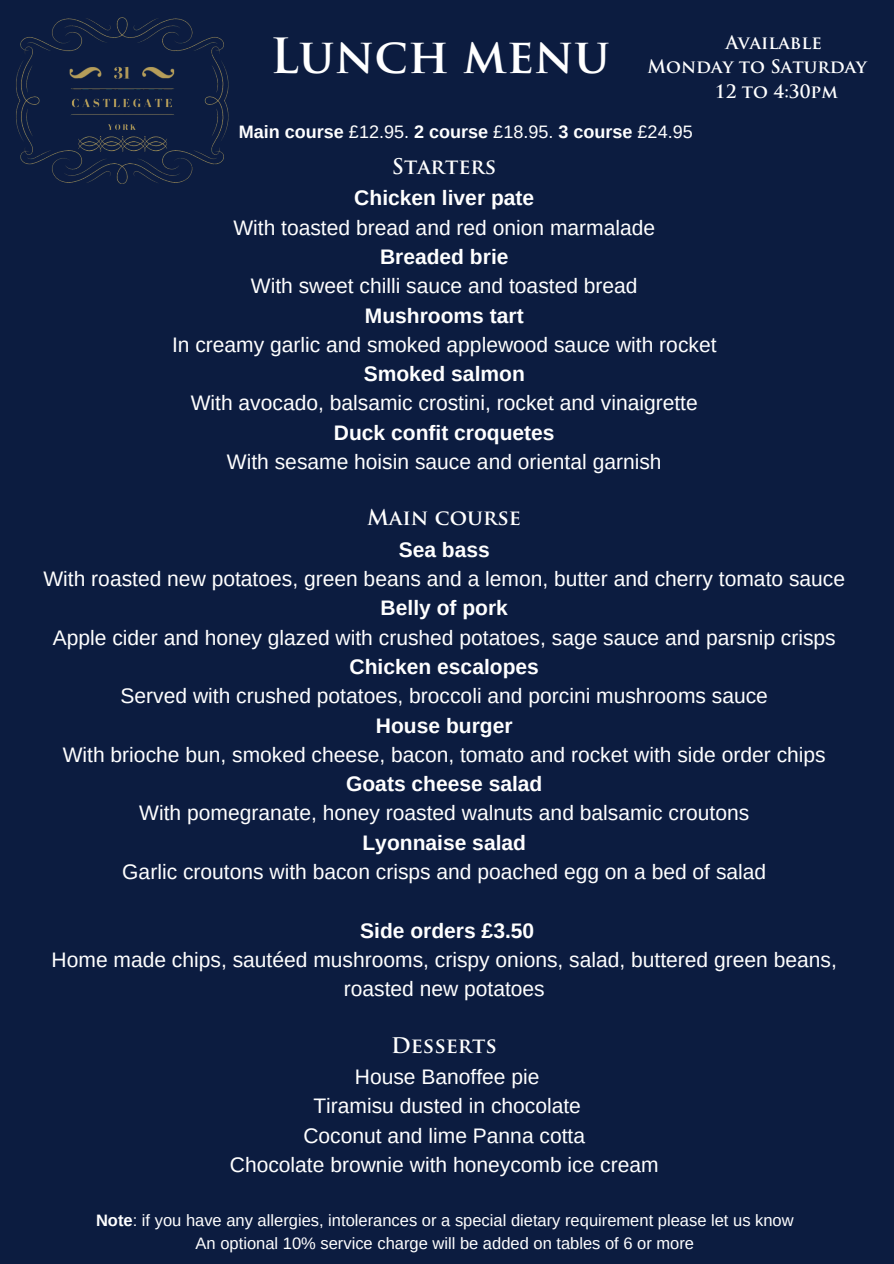
<style>
.page{position:relative;width:894px;height:1264px;background:#fff}
.page>*{position:absolute;margin:0;border:0;box-sizing:border-box;transform-origin:0 0}
.t1{font:700 47.25px "Trajan Pro";color:#fff}
.t2{font:21px "Arimo";color:#fff}
.t3{font:700 21px "Arimo";color:#fff}
.t4{font:700 21px "Trajan Pro";color:#fff}
.t5{font:700 18px "Arimo";color:#fff}
.t6{font:700 18px "Trajan Pro";color:#fff}
.t7{font:16.5px "Arimo";color:#fff}
.s1{font-weight:400}
.s2{font-weight:700}
</style>
<div class="page">
<div style="left:0;top:0;width:893px;height:1263px;background:#0c1c40"></div>
<img style="left:16px;top:17px;width:213px;height:167px">
<p class="t1" style="left:270px;top:37px;width:341px">Lunch menu</p>
<p class="t6" style="left:725px;top:35px;width:97px">Available</p>
<p class="t6" style="left:647px;top:60px;width:221px">Monday to Saturday</p>
<p class="t6" style="left:714px;top:85px;width:125px">12 to 4:30pm</p>
<p class="t5" style="left:239px;top:121px;width:455px">Main course <span class="s1">£12.95.</span> 2 course <span class="s1">£18.95.</span> 3 course <span class="s1">£24.95</span></p>
<p class="t4" style="left:391px;top:158px;width:106px">Starters</p>
<p class="t3" style="left:354px;top:186px;width:181px">Chicken liver pate</p>
<p class="t2" style="left:233px;top:216px;width:423px">With toasted bread and red onion marmalade</p>
<p class="t3" style="left:380px;top:245px;width:130px">Breaded brie</p>
<p class="t2" style="left:251px;top:274px;width:388px">With sweet chilli sauce and toasted bread</p>
<p class="t3" style="left:365px;top:303px;width:160px">Mushrooms tart</p>
<p class="t2" style="left:172px;top:333px;width:546px">In creamy garlic and smoked applewood sauce with rocket</p>
<p class="t3" style="left:363px;top:362px;width:163px">Smoked salmon</p>
<p class="t2" style="left:191px;top:391px;width:508px">With avocado, balsamic crostini, rocket and vinaigrette</p>
<p class="t3" style="left:334px;top:420px;width:222px">Duck confit croquetes</p>
<p class="t2" style="left:227px;top:450px;width:436px">With sesame hoisin sauce and oriental garnish</p>
<p class="t4" style="left:367px;top:509px;width:155px">Main course</p>
<p class="t3" style="left:398px;top:538px;width:93px">Sea bass</p>
<p class="t2" style="left:43px;top:567px;width:803px">With roasted new potatoes, green beans and a lemon, butter and cherry tomato sauce</p>
<p class="t3" style="left:380px;top:596px;width:129px">Belly of pork</p>
<p class="t2" style="left:53px;top:625px;width:784px">Apple cider and honey glazed with crushed potatoes, sage sauce and parsnip crisps</p>
<p class="t3" style="left:349px;top:655px;width:191px">Chicken escalopes</p>
<p class="t2" style="left:120px;top:684px;width:648px">Served with crushed potatoes, broccoli and porcini mushrooms sauce</p>
<p class="t3" style="left:376px;top:713px;width:138px">House burger</p>
<p class="t2" style="left:63px;top:742px;width:764px">With brioche bun, smoked cheese, bacon, tomato and rocket with side order chips</p>
<p class="t3" style="left:346px;top:772px;width:198px">Goats cheese salad</p>
<p class="t2" style="left:139px;top:801px;width:611px">With pomegranate, honey roasted walnuts and balsamic croutons</p>
<p class="t3" style="left:362px;top:830px;width:165px">Lyonnaise salad</p>
<p class="t2" style="left:122px;top:860px;width:645px">Garlic croutons with bacon crisps and poached egg on a bed of salad</p>
<p class="t3" style="left:360px;top:918px;width:175px">Side orders £3.50</p>
<p class="t2" style="left:52px;top:947px;width:786px">Home made chips, sautéed mushrooms, crispy onions, salad, buttered green beans,</p>
<p class="t2" style="left:343px;top:977px;width:202px">roasted new potatoes</p>
<p class="t4" style="left:391px;top:1036px;width:107px">Desserts</p>
<p class="t2" style="left:355px;top:1065px;width:186px">House Banoffee pie</p>
<p class="t2" style="left:313px;top:1094px;width:269px">Tiramisu dusted in chocolate</p>
<p class="t2" style="left:303px;top:1123px;width:283px">Coconut and lime Panna cotta</p>
<p class="t2" style="left:230px;top:1152px;width:430px">Chocolate brownie with honeycomb ice cream</p>
<p class="t7" style="left:96px;top:1210px;width:699px"><span class="s2">Note</span>: if you have any allergies, intolerances or a special dietary requirement please let us know</p>
<p class="t7" style="left:195px;top:1233px;width:500px">An optional 10% service charge will be added on tables of 6 or more</p>
</div>
